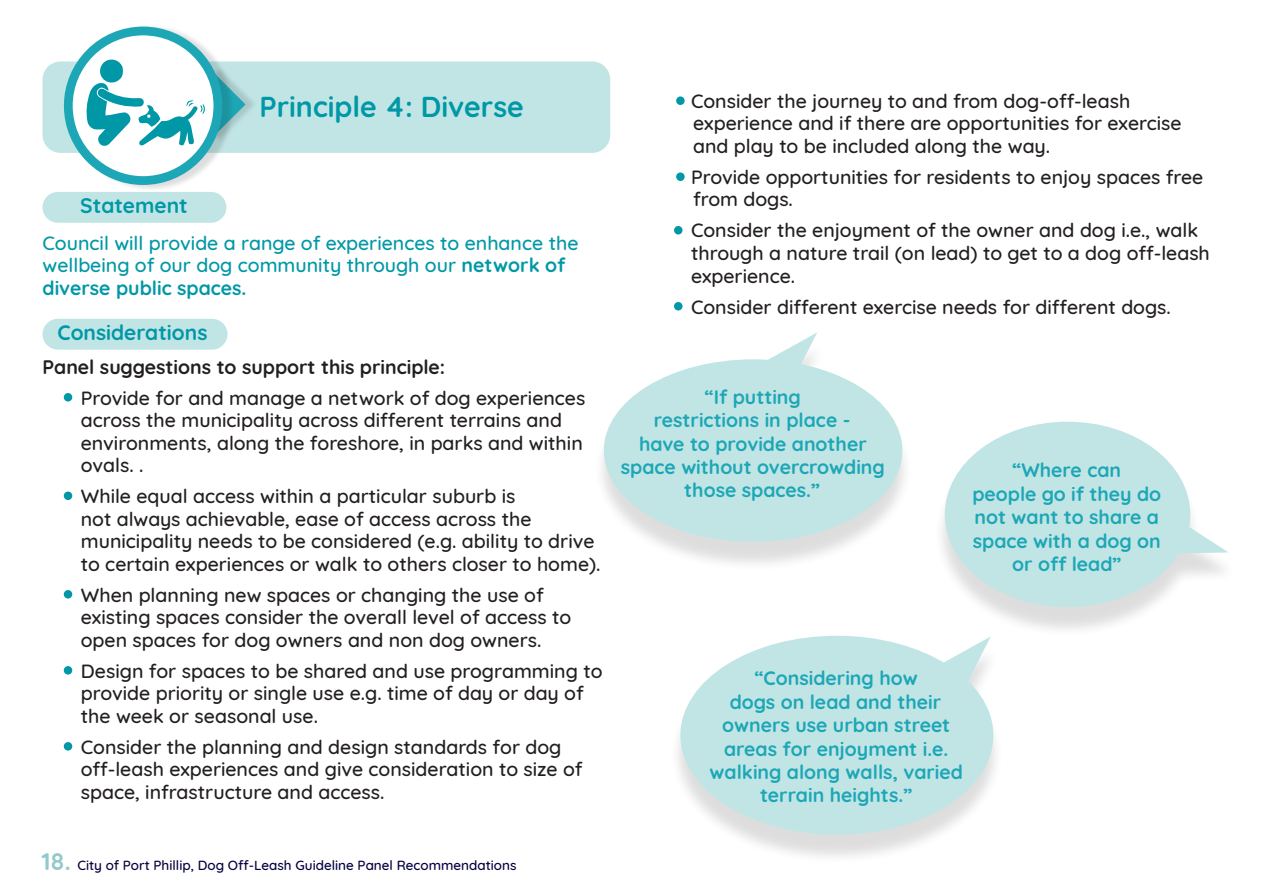
<style>
.page{position:relative;width:1263px;height:893px;background:#fff}
.page>*{position:absolute;margin:0;border:0;box-sizing:border-box;transform-origin:0 0}
.t1{font:700 28.65px "Quicksand";color:#0098a6}
.t2{font:700 21px "Quicksand";color:#0098a6}
.t3{font:500 19.5px/22.5px "Quicksand";color:#231f20}
.t4{font:700 19.5px/23.4px "Quicksand";color:#1da7b6;text-align:center}
.t5{font:500 19.5px/22.5px "Quicksand";color:#0098a6}
.t6{font:700 19.5px "Quicksand";color:#231f20}
.t7{font:500 13.5px "Quicksand";color:#05003f}
.s1{font-weight:700}
.s2{font-weight:700;font-size:24px;color:#93c9c9}
</style>
<div class="page">
<div style="left:43px;top:192px;width:183px;height:31px;background:#c1e5e5;border-radius:15px"></div>
<div style="left:43px;top:319px;width:184px;height:31px;background:#c1e5e5;border-radius:15px"></div>
<div style="left:64px;top:393px;width:8px;height:9px;background:#0098a6;border-radius:50%"></div>
<div style="left:64px;top:492px;width:8px;height:8px;background:#0098a6;border-radius:50%"></div>
<div style="left:64px;top:590px;width:8px;height:9px;background:#0098a6;border-radius:50%"></div>
<div style="left:64px;top:666px;width:8px;height:9px;background:#0098a6;border-radius:50%"></div>
<div style="left:64px;top:742px;width:8px;height:9px;background:#0098a6;border-radius:50%"></div>
<div style="left:676px;top:96px;width:9px;height:9px;background:#0098a6;border-radius:50%"></div>
<div style="left:676px;top:172px;width:9px;height:9px;background:#0098a6;border-radius:50%"></div>
<div style="left:674px;top:226px;width:8px;height:8px;background:#0098a6;border-radius:50%"></div>
<div style="left:674px;top:302px;width:8px;height:8px;background:#0098a6;border-radius:50%"></div>
<div style="left:43px;top:61px;width:567px;height:92px;background:#c1e5e5;border-radius:18px"></div>
<div style="left:68px;top:24px;width:167px;height:168px;background:#231f20;opacity:.15"></div>
<svg style="left:68px;top:31px;width:150px;height:150px"></svg>
<div style="left:64px;top:27px;width:158px;height:158px;border:9px solid #1da7b6;border-radius:50%"></div>
<svg style="left:977px;top:637px;width:14px;height:7px"></svg>
<svg style="left:769px;top:332px;width:48px;height:35px"></svg>
<div style="left:593px;top:368px;width:320px;height:204px;background:#231f20;opacity:.15"></div>
<div style="left:604px;top:359px;width:298px;height:183px;background:#c1e5e5;border-radius:50%"></div>
<div style="left:670px;top:644px;width:334px;height:221px;background:#231f20;opacity:.15"></div>
<div style="left:680px;top:636px;width:313px;height:199px;background:#c1e5e5;border-radius:50%"></div>
<div style="left:934px;top:430px;width:303px;height:207px;background:#231f20;opacity:.15"></div>
<svg style="left:945px;top:422px;width:283px;height:185px;fill:#c1e5e5"></svg>
<svg style="left:85px;top:58px;width:167px;height:88px;background:#a5d9dd"></svg>
<p class="t1" style="left:259px;top:83px;width:266px">Principle 4: Diverse</p>
<p class="t2" style="left:80px;top:188px;width:109px">Statement</p>
<p class="t5" style="left:43px;top:229px;width:537px">Council will provide a range of experiences to enhance the wellbeing of our dog community through our <span class="s1">network of diverse public spaces.</span></p>
<p class="t2" style="left:58px;top:315px;width:151px">Considerations</p>
<p class="t6" style="left:43px;top:350px;width:404px">Panel suggestions to support this principle:</p>
<p class="t3" style="left:81px;top:385px;width:506px">Provide for and manage a network of dog experiences across the municipality across different terrains and environments, along the foreshore, in parks and within ovals. .</p>
<p class="t3" style="left:81px;top:483px;width:521px">While equal access within a particular suburb is<br>not always achievable, ease of access across the municipality needs to be considered (e.g. ability to drive to certain experiences or walk to others closer to home).</p>
<p class="t3" style="left:81px;top:582px;width:492px">When planning new spaces or changing the use of existing spaces consider the overall level of access to open spaces for dog owners and non dog owners.</p>
<p class="t3" style="left:81px;top:658px;width:523px">Design for spaces to be shared and use programming to provide priority or single use e.g. time of day or day of the week or seasonal use.</p>
<p class="t3" style="left:81px;top:734px;width:503px">Consider the planning and design standards for dog off-leash experiences and give consideration to size of space, infrastructure and access.</p>
<p class="t7" style="left:42px;top:854px;width:476px"><span class="s2">18.</span> City of Port Phillip, Dog Off-Leash Guideline Panel Recommendations</p>
<p class="t3" style="left:691px;top:88px;width:492px">Consider the journey to and from dog-off-leash experience and if there are opportunities for exercise and play to be included along the way.</p>
<p class="t3" style="left:691px;top:164px;width:514px">Provide opportunities for residents to enjoy spaces free from dogs.</p>
<p class="t3" style="left:691px;top:217px;width:520px">Consider the enjoyment of the owner and dog i.e., walk through a nature trail (on lead) to get to a dog off-leash experience.</p>
<p class="t3" style="left:691px;top:293px;width:481px">Consider different exercise needs for different dogs.</p>
<p class="t4" style="left:621px;top:383px;width:266px">“If putting<br>restrictions in place -<br>have to provide another space without overcrowding those spaces.”</p>
<p class="t4" style="left:972px;top:457px;width:190px">“Where can<br>people go if they do not want to share a space with a dog on or off lead”</p>
<p class="t4" style="left:709px;top:665px;width:255px">“Considering how<br>dogs on lead and their owners use urban street areas for enjoyment i.e. walking along walls, varied terrain heights.”</p>
</div>
